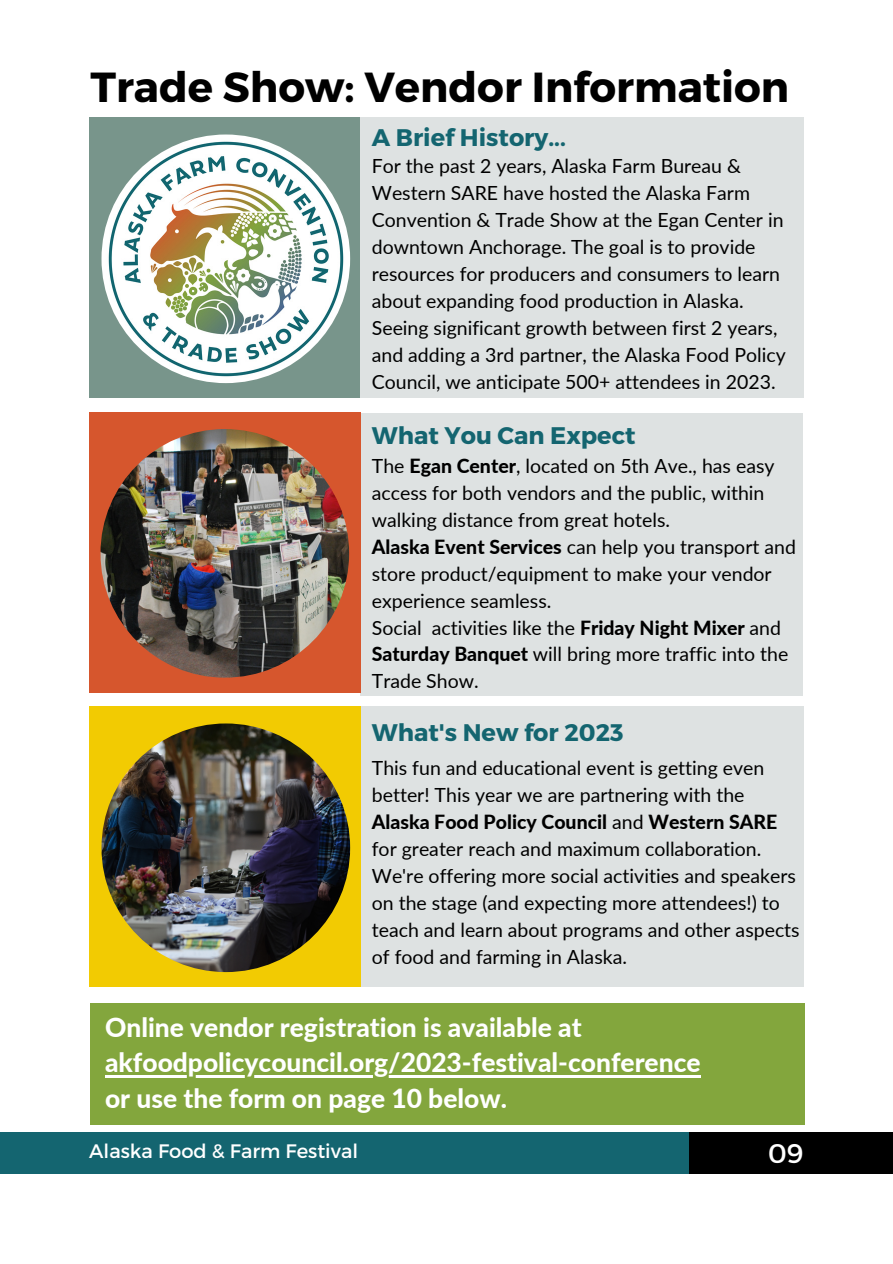
<style>
.page{position:relative;width:893px;height:1264px;background:#fff}
.page>*{position:absolute;margin:0;border:0;box-sizing:border-box;transform-origin:0 0}
.t1{font:700 42px "Montserrat";color:#000}
.t2{font:27px "Montserrat";color:#fff}
.t3{font:800 26.4px "Lato";color:#fff}
.t4{font:700 24px "Montserrat";color:#146570}
.t5{font:19.5px/27px "Lato";color:#000}
.t6{font:19.5px "Montserrat";color:#fff}
.s1{font-weight:800}
</style>
<div class="page">
<div style="left:688px;top:1132px;width:204px;height:41px;background:#000"></div>
<div style="left:0;top:1132px;width:688px;height:41px;background:#146570"></div>
<div style="left:89px;top:118px;width:271px;height:280px;background:#78958b"></div>
<div style="left:360px;top:413px;width:442px;height:282px;background:#dee2e2"></div>
<div style="left:360px;top:118px;width:443px;height:280px;background:#dee2e2"></div>
<div style="left:360px;top:706px;width:443px;height:281px;background:#dee2e2"></div>
<img style="left:101px;top:134px;width:249px;height:249px;border-radius:50%">
<div style="left:89px;top:412px;width:271px;height:280px;background:#d6562d"></div>
<img style="left:100px;top:429px;width:249px;height:248px;border-radius:50%">
<div style="left:89px;top:706px;width:271px;height:281px;background:#f2cb02"></div>
<img style="left:101px;top:723px;width:249px;height:249px;border-radius:50%">
<div style="left:90px;top:1002px;width:714px;height:122px;background:#83a63d"></div>
<hr style="left:105px;top:1074px;width:595px;height:3px;background:#fff">
<p class="t1" style="left:90px;top:59px;width:700px">Trade Show: Vendor Information</p>
<p class="t4" style="left:372px;top:122px;width:196px">A Brief History...</p>
<p class="t5" style="left:372px;top:152px;width:415px">For the past 2 years, Alaska Farm Bureau &amp; Western SARE have hosted the Alaska Farm Convention &amp; Trade Show at the Egan Center in downtown Anchorage. The goal is to provide resources for producers and consumers to learn about expanding food production in Alaska.<br>Seeing significant growth between first 2 years, and adding a 3rd partner, the Alaska Food Policy Council, we anticipate 500+ attendees in 2023.</p>
<p class="t4" style="left:372px;top:420px;width:265px">What You Can Expect</p>
<p class="t5" style="left:372px;top:451px;width:404px">The <span class="s1">Egan Center</span>, located on 5th Ave., has easy access for both vendors and the public, within walking distance from great hotels.</p>
<p class="t5" style="left:372px;top:532px;width:425px"><span class="s1">Alaska Event Services</span> can help you transport and store product/equipment to make your vendor experience seamless.</p>
<p class="t5" style="left:372px;top:613px;width:418px">Social activities like the <span class="s1">Friday Night Mixer</span> and<br><span class="s1">Saturday Banquet</span> will bring more traffic into the<br>Trade Show.</p>
<p class="t4" style="left:372px;top:717px;width:253px">What's New for 2023</p>
<p class="t5" style="left:372px;top:754px;width:429px">This fun and educational event is getting even better! This year we are partnering with the <span class="s1">Alaska Food Policy Council</span> and <span class="s1">Western SARE </span>for greater reach and maximum collaboration.<br>We're offering more social activities and speakers on the stage (and expecting more attendees!) to teach and learn about programs and other aspects of food and farming in Alaska.</p>
<p class="t3" style="left:105px;top:1010px;width:478px">Online vendor registration is available at</p>
<p class="t3" style="left:105px;top:1046px;width:597px">akfoodpolicycouncil.org/2023-festival-conference</p>
<p class="t3" style="left:105px;top:1082px;width:403px">or use the form on page 10 below.</p>
<p class="t6" style="left:89px;top:1138px;width:270px">Alaska Food &amp; Farm Festival</p>
<p class="t2" style="left:768px;top:1136px;width:37px">09</p>
</div>
